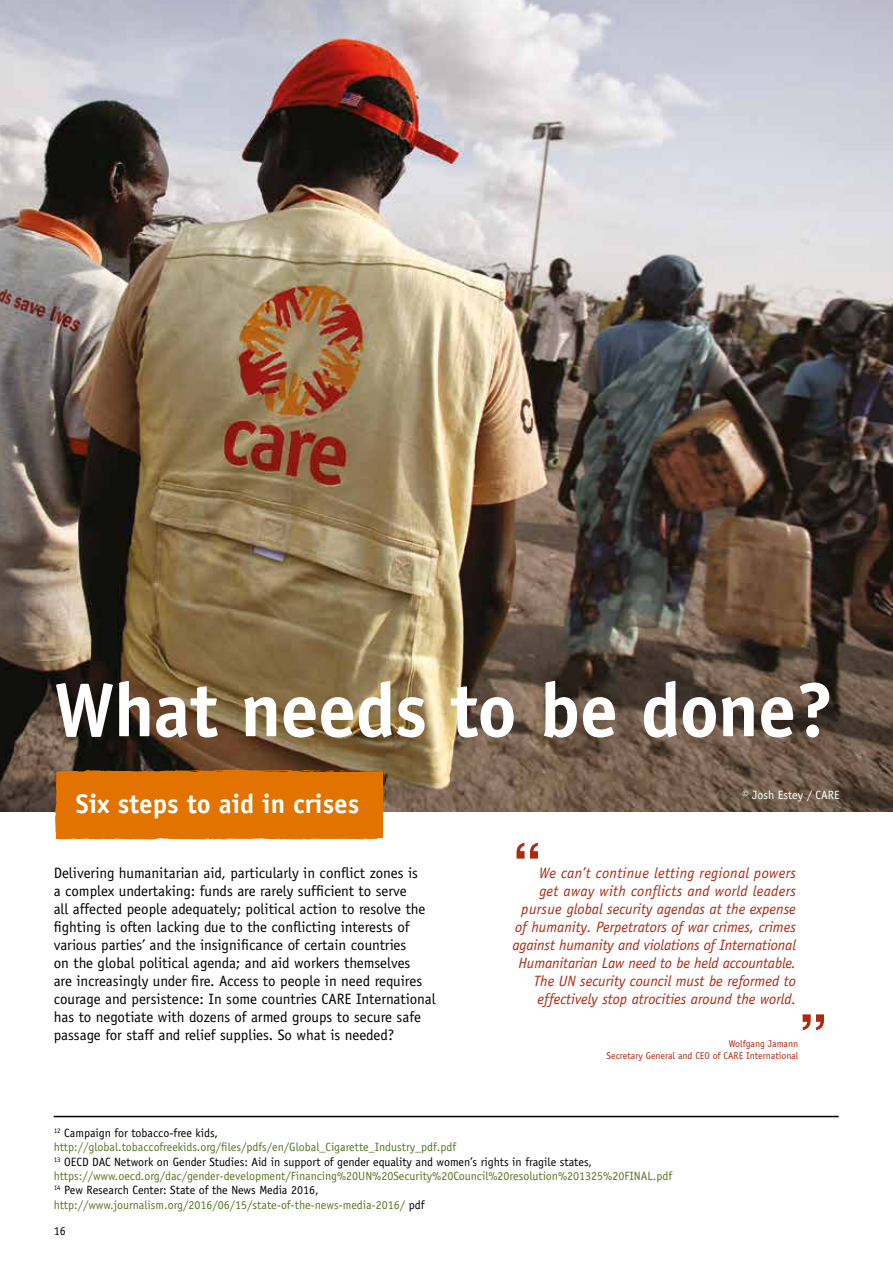
<style>
.page{position:relative;width:893px;height:1263px;background:#fff}
.page>*{position:absolute;margin:0;border:0;box-sizing:border-box;transform-origin:0 0}
.t1{font:700 76.5px "Officina Sans";letter-spacing:-.01em;color:#fff}
.t2{font:700 57.9px "Helvetica";color:#ae2812}
.t3{font:700 27px "Officina Sans";color:#fff}
.t4{font:15px/18px "Officina Sans";color:#000}
.t5{font:italic 15px/18px "Officina Sans";color:#ae2812;text-align:right}
.t6{font:12px/14.4px "Officina Sans";color:#577624}
.t7{font:12px "Officina Sans";color:#fff}
.t8{font:12px "Officina Sans";color:#000}
.t9{font:9.9px "Officina Sans";color:#ae2812}
.s1{font-size:14.4px}
.s2{color:#000}
</style>
<div class="page">
<hr style="left:54px;top:1116px;width:785px;height:1px;background:#000">
<img style="left:0;top:0;width:893px;height:811px">
<svg style="left:55px;top:768px;width:331px;height:72px;background:#db7206"></svg>
<h1 class="t1" style="left:54px;top:662px;width:781px">What needs to be done?</h1>
<h3 class="t3" style="left:76px;top:787px;width:285px">Six steps to aid in crises</h3>
<p class="t4" style="left:54px;top:864px;width:383px">Delivering humanitarian aid, particularly in conflict zones is<br>a complex undertaking: funds are rarely sufficient to serve<br>all affected people adequately; political action to resolve the fighting is often lacking due to the conflicting interests of various parties’ and the insignificance of certain countries<br>on the global political agenda; and aid workers themselves<br>are increasingly under fire. Access to people in need requires courage and persistence: In some countries CARE International has to negotiate with dozens of armed groups to secure safe passage for staff and relief supplies. So what is needed?</p>
<h2 class="t2" style="left:513px;top:818px;width:30px">“</h2>
<p class="t7" style="left:742px;top:787px;width:99px">© Josh Estey / CARE</p>
<p class="t5" style="left:513px;top:864px;width:285px">We can’t continue letting regional powers<br>get away with conflicts and world leaders pursue global security agendas at the expense of humanity. Perpetrators of war crimes, crimes against humanity and violations of International Humanitarian Law need to be held accountable.<br>The UN security council must be reformed to effectively stop atrocities around the world<span class="s1">.</span></p>
<h2 class="t2" style="left:798px;top:989px;width:30px">”</h2>
<p class="t9" style="left:729px;top:1038px;width:71px">Wolfgang Jamann</p>
<p class="t9" style="left:607px;top:1050px;width:193px">Secretary General and CEO of CARE International</p>
<p class="t6" style="left:54px;top:1125px;width:620px"><sup>12</sup> <span class="s2">Campaign for tobacco-free kids,<br></span>http://global.tobaccofreekids.org/files/pdfs/en/Global_Cigarette_Industry_pdf.pdf<br><sup>13</sup> <span class="s2">OECD DAC Network on Gender Studies: Aid in support of gender equality and women’s rights in fragile states, </span>https://www.oecd.org/dac/gender-development/Financing%20UN%20Security%20Council%20resolution%201325%20FINAL.pdf <sup>14</sup> <span class="s2">Pew Research Center: State of the News Media 2016, </span>http://www.journalism.org/2016/06/15/state-of-the-news-media-2016/ <span class="s2">pdf</span></p>
<p class="t8" style="left:54px;top:1224px;width:13px">16</p>
</div>
